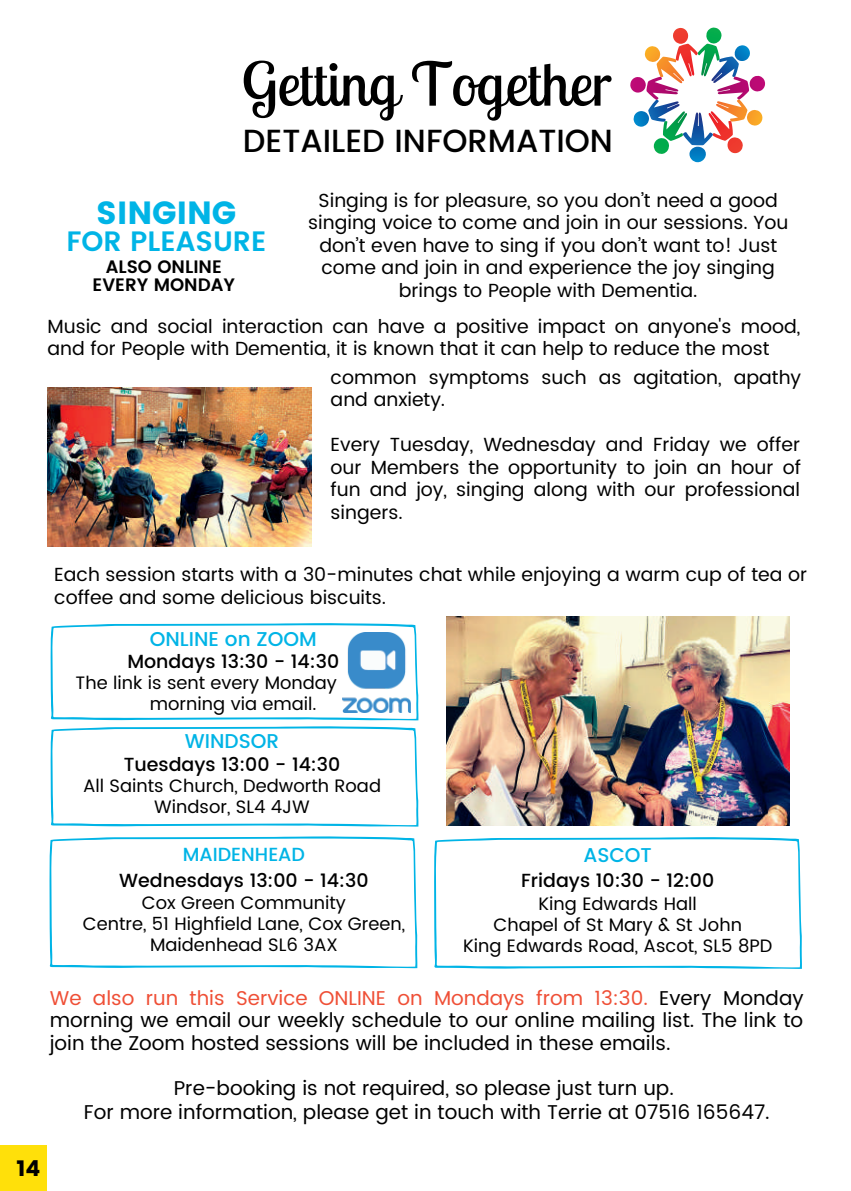
<style>
.page{position:relative;width:851px;height:1191px;background:#fff}
.page>*{position:absolute;margin:0;border:0;box-sizing:border-box;transform-origin:0 0}
.t1{font:60px "Lobster Two";color:#000}
.t2{font:500 32px "Poppins";color:#000}
.t3{font:32px "Poppins";color:#00b4e6}
.t4{font:600 28px "Poppins";color:#00b4e6}
.t5{font:22px "Poppins";color:#000}
.t6{font:20px/22.4px "Poppins";color:#000;text-align:justify}
.t7{font:500 20px "Poppins";color:#00b4e6}
.t8{font:19px/22.4px "Poppins";color:#000}
.t9{font:500 19px "Poppins";color:#000}
.t10{font:500 19px "Poppins";color:#00b4e6}
.t11{font:18px/21px "Poppins";color:#000;text-align:center}
.t12{font:600 18px/18px "Poppins";color:#000;text-align:center}
.s1{color:#ef4f36}
</style>
<div class="page">
<div style="left:0;top:1145px;width:47px;height:45px;background:#ffe00a"></div>
<svg style="left:630px;top:27px;width:134px;height:135px"></svg>
<svg style="left:51px;top:623px;width:367px;height:97px"></svg>
<svg style="left:50px;top:836px;width:367px;height:132px"></svg>
<img style="left:446px;top:617px;width:343px;height:208px">
<svg style="left:434px;top:837px;width:367px;height:132px"></svg>
<svg style="left:51px;top:726px;width:367px;height:101px"></svg>
<img style="left:47px;top:387px;width:264px;height:159px">
<img style="left:342px;top:633px;width:68px;height:79px">
<h1 class="t1" style="left:241px;top:46px;width:371px">Getting Together</h1>
<h2 class="t2" style="left:243px;top:122px;width:371px">DETAILED INFORMATION</h2>
<p class="t8" style="left:308px;top:189px;width:481px;text-align:center">Singing is for pleasure, so you don’t need a good singing voice to come and join in our sessions. You don’t even have to sing if you don’t want to! Just come and join in and experience the joy singing brings to People with Dementia.</p>
<h2 class="t3" style="left:96px;top:194px;width:142px">SINGING</h2>
<h3 class="t4" style="left:66px;top:225px;width:201px">FOR PLEASURE</h3>
<p class="t12" style="left:92px;top:258px;width:144px">ALSO ONLINE<br>EVERY MONDAY</p>
<p class="t8" style="left:47px;top:315px;width:754px">Music and social interaction can have a positive impact on anyone's mood, and for People with Dementia, it is known that it can help to reduce the most</p>
<p class="t8" style="left:330px;top:366px;width:472px">common symptoms such as agitation, apathy and anxiety.</p>
<p class="t8" style="left:330px;top:434px;width:471px;text-align:justify">Every Tuesday, Wednesday and Friday we offer our Members the opportunity to join an hour of fun and joy, singing along with our professional singers.</p>
<p class="t8" style="left:54px;top:563px;width:754px">Each session starts with a 30-minutes chat while enjoying a warm cup of tea or coffee and some delicious biscuits.</p>
<p class="t7" style="left:150px;top:627px;width:168px">ONLINE on ZOOM</p>
<p class="t9" style="left:127px;top:650px;width:213px">Mondays 13:30 - 14:30</p>
<p class="t11" style="left:150px;top:672px;width:188px;text-align:left;text-indent:-74px">The link is sent every Monday morning via email.</p>
<p class="t7" style="left:185px;top:730px;width:96px">WINDSOR</p>
<p class="t9" style="left:124px;top:753px;width:218px">Tuesdays 13:00 - 14:30</p>
<p class="t11" style="left:83px;top:775px;width:299px">All Saints Church, Dedworth Road<br>Windsor, SL4 4JW</p>
<p class="t10" style="left:183px;top:843px;width:124px">MAIDENHEAD</p>
<p class="t9" style="left:119px;top:869px;width:250px">Wednesdays 13:00 - 14:30</p>
<p class="t11" style="left:83px;top:892px;width:323px">Cox Green Community<br>Centre, 51 Highfield Lane, Cox Green,<br>Maidenhead SL6 3AX</p>
<p class="t6" style="left:50px;top:987px;width:754px"><span class="s1">We also run this Service ONLINE on Mondays from 13:30.</span> Every Monday morning we email our weekly schedule to our online mailing list. The link to join the Zoom hosted sessions will be included in these emails.</p>
<p class="t6" style="left:84px;top:1076px;width:687px;line-height:24px;text-align:center">Pre-booking is not required, so please just turn up.<br>For more information, please get in touch with Terrie at 07516 165647.</p>
<p class="t7" style="left:583px;top:843px;width:70px">ASCOT</p>
<p class="t9" style="left:521px;top:870px;width:194px">Fridays 10:30 - 12:00</p>
<p class="t11" style="left:463px;top:893px;width:311px">King Edwards Hall<br>Chapel of St Mary &amp; St John<br>King Edwards Road, Ascot, SL5 8PD</p>
<p class="t5" style="left:16px;top:1156px;width:26px">14</p>
</div>
